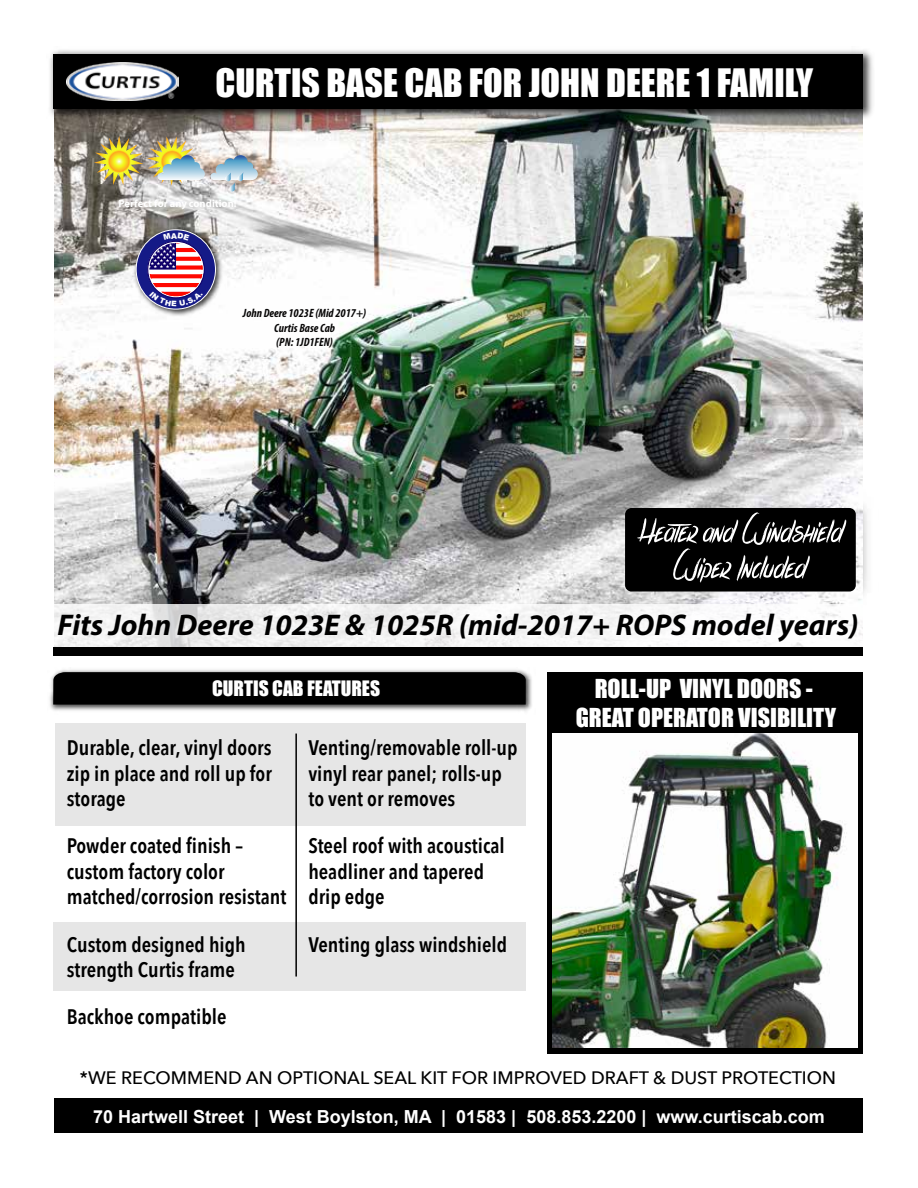
<style>
.page{position:relative;width:918px;height:1188px;background:#fff}
.page>*{position:absolute;margin:0;border:0;box-sizing:border-box;transform-origin:0 0}
.t1{font:75px "les Sensationsde Cerise";color:#fff}
.t2{font:36px "Impact";color:#fff}
.t3{font:italic 700 30px "Myriad Pro";color:#000}
.t4{font:24px/28.8px "Impact";color:#fff;text-align:center}
.t5{font:600 21px/25.2px "Avenir Next Condensed";color:#000}
.t6{font:19.5px "Impact";color:#fff}
.t7{font:700 18px "Arial";color:#fff}
.t8{font:500 18px "Avenir Next";color:#000}
.t9{font:italic 700 condensed 12px/14.4px "Myriad Pro";color:#070606;text-align:center}
.t10{font:700 10.5px "Myriad Pro";color:#fff}
</style>
<div class="page">
<img style="left:55px;top:123px;width:808px;height:481px">
<svg style="left:54px;top:604px;width:809px;height:43px;fill:#f5f5f5"></svg>
<div style="left:53px;top:647px;width:810px;height:8px;background:#000"></div>
<img style="left:49px;top:50px;width:824px;height:73px">
<div style="left:53px;top:54px;width:810px;height:55px;background:#000"></div>
<img style="left:67px;top:62px;width:112px;height:38px">
<div style="left:55px;top:1099px;width:808px;height:34px;background:#000"></div>
<div style="left:547px;top:673px;width:316px;height:381px;background:#000"></div>
<img style="left:553px;top:733px;width:304px;height:315px">
<img style="left:94px;top:136px;width:164px;height:56px">
<img style="left:131px;top:224px;width:95px;height:96px">
<div style="left:136px;top:230px;width:79px;height:79px;background:#151a87;border-radius:50%"></div>
<div style="left:136px;top:229px;width:80px;height:80px;border:1px solid #fff;border-radius:50%"></div>
<img style="left:602px;top:485px;width:266px;height:130px">
<div style="left:625px;top:508px;width:231px;height:84px;background:#000;border-radius:6px"></div>
<img style="left:49px;top:669px;width:483px;height:43px">
<svg style="left:53px;top:672px;width:473px;height:33px"></svg>
<img style="left:209px;top:676px;width:177px;height:33px">
<div style="left:55px;top:723px;width:471px;height:102px;background:#e6e6e6"></div>
<div style="left:53px;top:923px;width:473px;height:68px;background:#e6e6e6"></div>
<hr style="left:295px;top:734px;width:2px;height:243px;background:#000">
<svg style="left:147px;top:233px;width:58px;height:74px"></svg>
<h2 class="t2" style="left:215px;top:55px;width:599px">CURTIS BASE CAB FOR JOHN DEERE 1 FAMILY</h2>
<p class="t10" style="left:119px;top:197px;width:120px">Perfect for any condition!</p>
<p class="t9" style="left:243px;top:306px;width:125px">John Deere 1023E (Mid 2017+)<br>Curtis Base Cab<br>(PN: 1JD1FEN)</p>
<h1 class="t1" style="left:636px;top:470px;width:209px">Heater and Windshield</h1>
<h1 class="t1" style="left:672px;top:506px;width:136px">Wiper Included</h1>
<h3 class="t3" style="left:58px;top:605px;width:803px">Fits John Deere 1023E &amp; 1025R (mid-2017+ ROPS model years)</h3>
<p class="t4" style="left:576px;top:673px;width:262px">ROLL-UP VINYL DOORS -<br>GREAT OPERATOR VISIBILITY</p>
<p class="t6" style="left:212px;top:674px;width:170px">CURTIS CAB FEATURES</p>
<p class="t5" style="left:67px;top:735px;width:207px;text-align:justify">Durable, clear, vinyl doors zip in place and roll up for storage</p>
<p class="t5" style="left:67px;top:833px;width:221px">Powder coated finish – custom factory color matched/corrosion resistant</p>
<p class="t5" style="left:67px;top:931px;width:180px">Custom designed high strength Curtis frame</p>
<p class="t5" style="left:67px;top:1004px;width:161px">Backhoe compatible</p>
<p class="t5" style="left:308px;top:735px;width:211px">Venting/removable roll-up vinyl rear panel; rolls-up to vent or removes</p>
<p class="t5" style="left:308px;top:833px;width:198px">Steel roof with acoustical headliner and tapered drip edge</p>
<p class="t5" style="left:308px;top:931px;width:200px">Venting glass windshield</p>
<p class="t8" style="left:80px;top:1063px;width:758px">*WE RECOMMEND AN OPTIONAL SEAL KIT FOR IMPROVED DRAFT &amp; DUST PROTECTION</p>
<p class="t7" style="left:93px;top:1105px;width:733px">70 Hartwell Street | West Boylston, MA | 01583 | 508.853.2200 | www.curtiscab.com</p>
</div>
